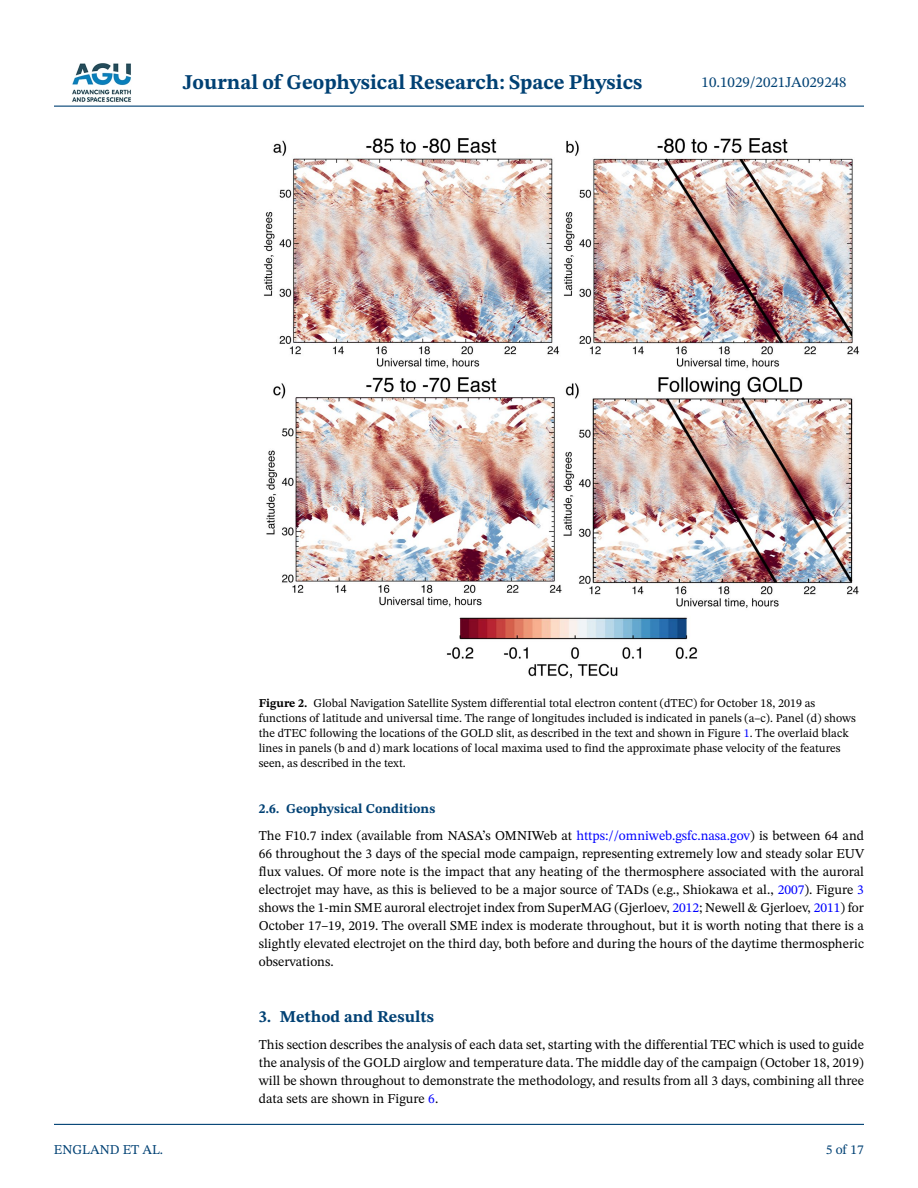
<style>
.page{position:relative;width:918px;height:1188px;background:#fff}
.page>*{position:absolute;margin:0;border:0;box-sizing:border-box;transform-origin:0 0}
.t1{font:700 21px "STIX Two Text";color:#004174}
.t2{font:700 16.5px "STIX Two Text";color:#004174}
.t3{font:15px "STIX Two Text";color:#004174}
.t4{font:13.5px/18px "STIX Two Text";color:#000;text-align:justify}
.t5{font:13.5px "STIX Two Text";color:#004174}
.t6{font:12px/15px "STIX Two Text";color:#000}
.s1{font-weight:700}
.s2{color:#00f}
.s3{font-weight:700;color:#004174}
</style>
<div class="page">
<hr style="left:54px;top:106px;width:810px;height:1px;background:#004174">
<hr style="left:54px;top:1124px;width:810px;height:1px;background:#004174">
<img style="left:72px;top:63px;width:59px;height:39px">
<img style="left:264px;top:138px;width:595px;height:540px">
<h1 class="t1" style="left:183px;top:67px;width:461px">Journal of Geophysical Research: Space Physics</h1>
<p class="t3" style="left:702px;top:72px;width:146px">10.1029/2021JA029248</p>
<p class="t5" style="left:54px;top:1140px;width:111px">ENGLAND ET AL.</p>
<p class="t6" style="left:259px;top:695px;width:599px"><span class="s1">Figure 2.</span> Global Navigation Satellite System differential total electron content (dTEC) for October 18, 2019 as functions of latitude and universal time. The range of longitudes included is indicated in panels (a–c). Panel (d) shows the dTEC following the locations of the GOLD slit, as described in the text and shown in Figure <span class="s2">1</span>. The overlaid black lines in panels (b and d) mark locations of local maxima used to find the approximate phase velocity of the features seen, as described in the text.</p>
<p class="t4" style="left:259px;top:795px;width:607px;line-height:27px"><span class="s3">2.6. Geophysical Conditions<br></span>The F10.7 index (available from NASA’s OMNIWeb at <span class="s2">https://omniweb.gsfc.nasa.gov</span>) is between 64 and</p>
<p class="t4" style="left:259px;top:845px;width:607px">66 throughout the 3 days of the special mode campaign, representing extremely low and steady solar EUV flux values. Of more note is the impact that any heating of the thermosphere associated with the auroral electrojet may have, as this is believed to be a major source of TADs (e.g., Shiokawa et al., <span class="s2">2007</span>). Figure <span class="s2">3 </span>shows the 1-min SME auroral electrojet index from SuperMAG (Gjerloev, <span class="s2">2012</span>; Newell &amp; Gjerloev, <span class="s2">2011</span>) for October 17–19, 2019. The overall SME index is moderate throughout, but it is worth noting that there is a slightly elevated electrojet on the third day, both before and during the hours of the daytime thermospheric observations.</p>
<p class="t2" style="left:259px;top:1004px;width:177px">3. Method and Results</p>
<p class="t4" style="left:259px;top:1035px;width:607px">This section describes the analysis of each data set, starting with the differential TEC which is used to guide the analysis of the GOLD airglow and temperature data. The middle day of the campaign (October 18, 2019) will be shown throughout to demonstrate the methodology, and results from all 3 days, combining all three data sets are shown in Figure <span class="s2">6</span>.</p>
<p class="t5" style="left:826px;top:1140px;width:40px">5 of 17</p>
</div>
